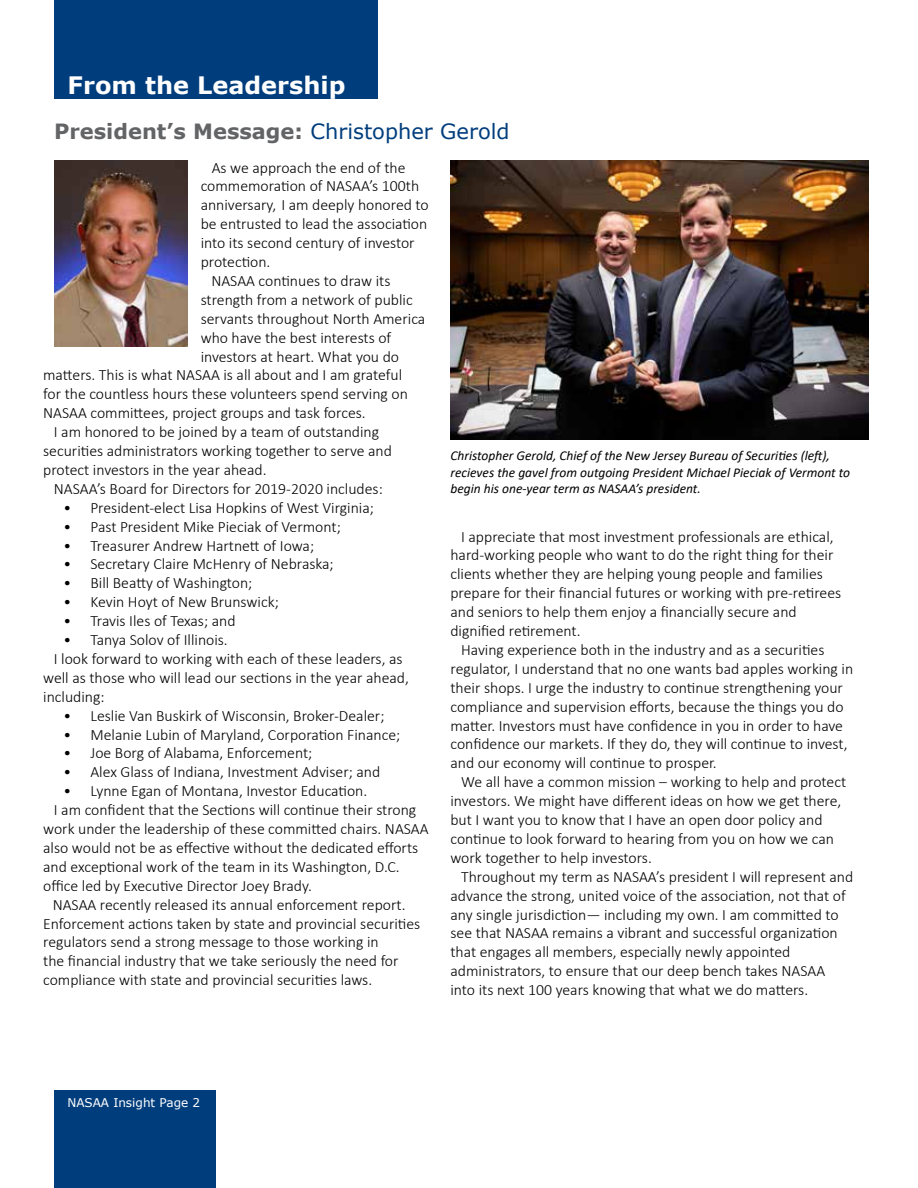
<style>
.page{position:relative;width:918px;height:1188px;background:#fff}
.page>*{position:absolute;margin:0;border:0;box-sizing:border-box;transform-origin:0 0}
.t1{font:700 24px "Verdana";color:#fff}
.t2{font:700 21px "Verdana";color:#636466}
.t3{font:300 15.75px/18.9px "Calibri";color:#000}
.t4{font:italic 13.5px/16.2px "Calibri";color:#000}
.t5{font:12px "Verdana";color:#fff}
.s1{font-weight:400;color:#003d7d}
</style>
<div class="page">
<div style="left:54px;top:0;width:324px;height:99px;background:#003d7d"></div>
<div style="left:54px;top:1091px;width:162px;height:97px;background:#003d7d"></div>
<img style="left:54px;top:160px;width:134px;height:187px">
<img style="left:450px;top:160px;width:419px;height:279px">
<h1 class="t1" style="left:68px;top:68px;width:279px">From the Leadership</h1>
<h2 class="t2" style="left:54px;top:117px;width:457px">President’s Message: <span class="s1">Christopher Gerold</span></h2>
<p class="t3" style="left:212px;top:158px;width:195px">As we approach the end of the</p>
<p class="t3" style="left:201px;top:177px;width:220px">commemoration of NASAA’s 100th</p>
<p class="t3" style="left:201px;top:196px;width:229px">anniversary, I am deeply honored to</p>
<p class="t3" style="left:201px;top:214px;width:228px">be entrusted to lead the association</p>
<p class="t3" style="left:201px;top:233px;width:216px">into its second century of investor</p>
<p class="t3" style="left:201px;top:252px;width:71px">protection.</p>
<p class="t3" style="left:211px;top:271px;width:181px">NASAA continues to draw its</p>
<p class="t3" style="left:201px;top:290px;width:214px">strength from a network of public</p>
<p class="t3" style="left:201px;top:309px;width:226px">servants throughout North America</p>
<p class="t3" style="left:201px;top:328px;width:192px">who have the best interests of</p>
<p class="t3" style="left:201px;top:347px;width:200px">investors at heart. What you do</p>
<p class="t3" style="left:43px;top:366px;width:361px">matters. This is what NASAA is all about and I am grateful</p>
<p class="t3" style="left:43px;top:385px;width:366px">for the countless hours these volunteers spend serving on</p>
<p class="t3" style="left:43px;top:403px;width:324px">NASAA committees, project groups and task forces.</p>
<p class="t3" style="left:54px;top:422px;width:327px">I am honored to be joined by a team of outstanding</p>
<p class="t3" style="left:43px;top:441px;width:350px">securities administrators working together to serve and</p>
<p class="t3" style="left:43px;top:460px;width:225px">protect investors in the year ahead.</p>
<p class="t3" style="left:54px;top:479px;width:330px">NASAA’s Board for Directors for 2019-2020 includes:</p>
<p class="t3" style="left:63px;top:498px;width:312px">• President-elect Lisa Hopkins of West Virginia;</p>
<p class="t3" style="left:63px;top:517px;width:279px">• Past President Mike Pieciak of Vermont;</p>
<p class="t3" style="left:63px;top:536px;width:252px">• Treasurer Andrew Hartnett of Iowa;</p>
<p class="t3" style="left:63px;top:555px;width:272px">• Secretary Claire McHenry of Nebraska;</p>
<p class="t3" style="left:63px;top:574px;width:190px">• Bill Beatty of Washington;</p>
<p class="t3" style="left:63px;top:592px;width:217px">• Kevin Hoyt of New Brunswick;</p>
<p class="t3" style="left:63px;top:611px;width:174px">• Travis Iles of Texas; and</p>
<p class="t3" style="left:63px;top:630px;width:166px">• Tanya Solov of Illinois.</p>
<p class="t3" style="left:54px;top:649px;width:350px">I look forward to working with each of these leaders, as</p>
<p class="t3" style="left:43px;top:668px;width:367px">well as those who will lead our sections in the year ahead,</p>
<p class="t3" style="left:43px;top:687px;width:63px">including:</p>
<p class="t3" style="left:63px;top:706px;width:323px">• Leslie Van Buskirk of Wisconsin, Broker-Dealer;</p>
<p class="t3" style="left:63px;top:725px;width:338px">• Melanie Lubin of Maryland, Corporation Finance;</p>
<p class="t3" style="left:63px;top:744px;width:250px">• Joe Borg of Alabama, Enforcement;</p>
<p class="t3" style="left:63px;top:763px;width:318px">• Alex Glass of Indiana, Investment Adviser; and</p>
<p class="t3" style="left:63px;top:781px;width:305px">• Lynne Egan of Montana, Investor Education.</p>
<p class="t3" style="left:54px;top:800px;width:364px">I am confident that the Sections will continue their strong</p>
<p class="t3" style="left:43px;top:819px;width:387px">work under the leadership of these committed chairs. NASAA</p>
<p class="t3" style="left:43px;top:838px;width:377px">also would not be as effective without the dedicated efforts</p>
<p class="t3" style="left:43px;top:857px;width:358px">and exceptional work of the team in its Washington, D.C.</p>
<p class="t3" style="left:43px;top:876px;width:270px">office led by Executive Director Joey Brady.</p>
<p class="t3" style="left:53px;top:895px;width:354px">NASAA recently released its annual enforcement report.</p>
<p class="t3" style="left:43px;top:914px;width:379px">Enforcement actions taken by state and provincial securities</p>
<p class="t3" style="left:43px;top:933px;width:337px">regulators send a strong message to those working in</p>
<p class="t3" style="left:43px;top:952px;width:357px">the financial industry that we take seriously the need for</p>
<p class="t3" style="left:43px;top:970px;width:331px">compliance with state and provincial securities laws.</p>
<p class="t4" style="left:450px;top:447px;width:401px">Christopher Gerold, Chief of the New Jersey Bureau of Securities (left), recieves the gavel from outgoing President Michael Pieciak of Vermont to begin his one-year term as NASAA’s president.</p>
<p class="t3" style="left:450px;top:527px;width:392px;text-indent:11px">I appreciate that most investment professionals are ethical, hard-working people who want to do the right thing for their clients whether they are helping young people and families prepare for their financial futures or working with pre-retirees and seniors to help them enjoy a financially secure and dignified retirement.</p>
<p class="t3" style="left:450px;top:640px;width:404px;text-indent:11px">Having experience both in the industry and as a securities regulator, I understand that no one wants bad apples working in their shops. I urge the industry to continue strengthening your compliance and supervision efforts, because the things you do matter. Investors must have confidence in you in order to have confidence our markets. If they do, they will continue to invest, and our economy will continue to prosper.</p>
<p class="t3" style="left:450px;top:772px;width:397px;text-indent:11px">We all have a common mission – working to help and protect investors. We might have different ideas on how we get there, but I want you to know that I have an open door policy and continue to look forward to hearing from you on how we can work together to help investors.</p>
<p class="t3" style="left:450px;top:867px;width:404px;text-indent:11px">Throughout my term as NASAA’s president I will represent and advance the strong, united voice of the association, not that of any single jurisdiction— including my own. I am committed to see that NASAA remains a vibrant and successful organization that engages all members, especially newly appointed administrators, to ensure that our deep bench takes NASAA into its next 100 years knowing that what we do matters.</p>
<p class="t5" style="left:68px;top:1094px;width:134px">NASAA Insight Page 2</p>
</div>
